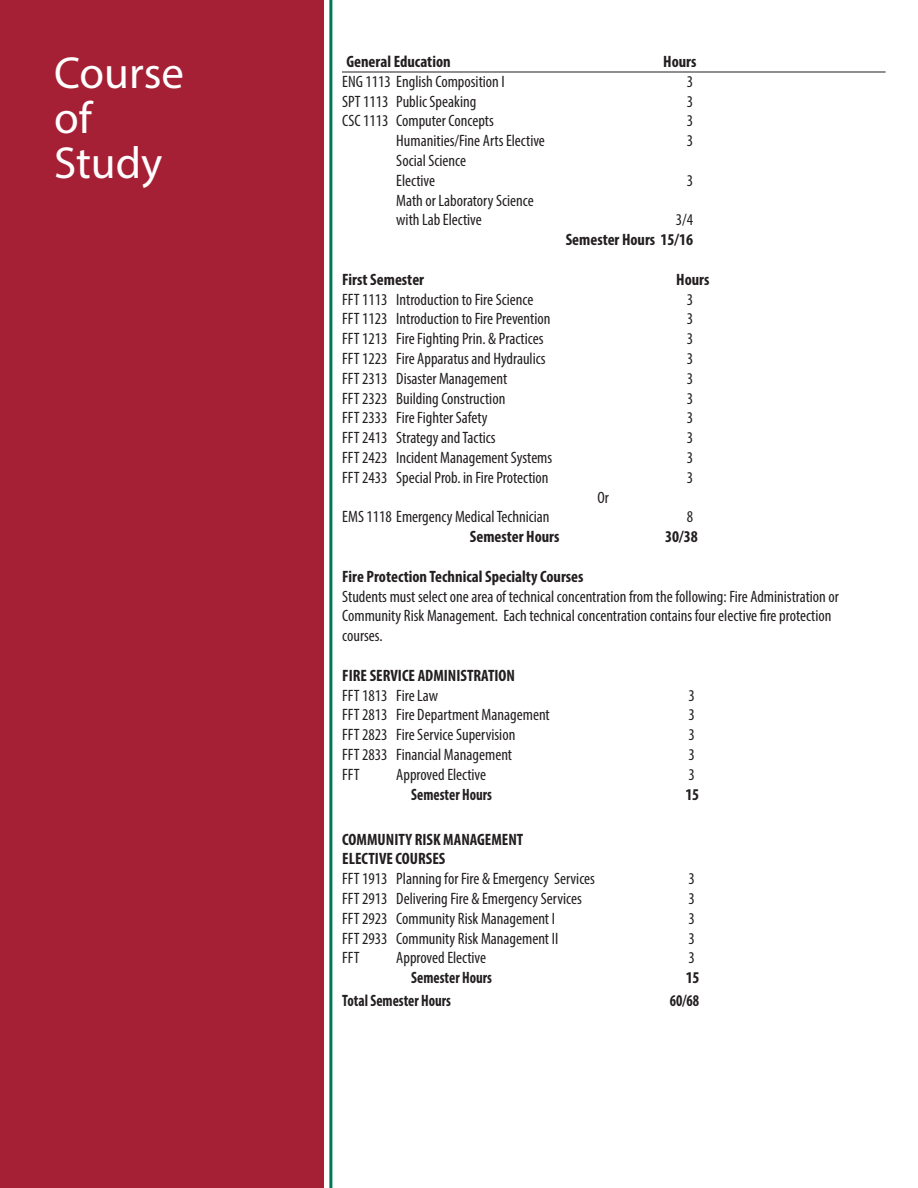
<style>
.page{position:relative;width:918px;height:1188px;background:#fff}
.page>*{position:absolute;margin:0;border:0;box-sizing:border-box;transform-origin:0 0}
.t1{font:45px "Myriad Pro";color:#fff}
.t2{font:condensed 16.5px/19.8px "Myriad Pro";color:#231f20}
.Subhead_2{font:700 condensed 16.5px "Myriad Pro";color:#231f20}
.Subhead_2-2{font:700 condensed 16.5px "Myriad Pro";color:#231f20;scale:.9 1}
</style>
<div class="page">
<div style="left:0;top:0;width:324px;height:1188px;background:#a62035"></div>
<hr style="left:329px;top:0;width:3px;height:1188px;background:#007854">
<hr style="left:342px;top:72px;width:544px;height:1px;background:#231f20">
<p class="t1" style="left:54px;top:45px;width:132px">Course</p>
<p class="t1" style="left:54px;top:90px;width:39px">of</p>
<p class="t1" style="left:54px;top:135px;width:110px">Study</p>
<p class="Subhead_2" style="left:346px;top:51px;width:106px">General Education</p>
<p class="Subhead_2" style="left:663px;top:51px;width:35px">Hours</p>
<p class="t2" style="left:342px;top:71px;width:164px">ENG 1113 English Composition I</p>
<p class="t2" style="left:687px;top:71px;width:8px">3</p>
<p class="t2" style="left:342px;top:91px;width:136px">SPT 1113 Public Speaking</p>
<p class="t2" style="left:687px;top:91px;width:8px">3</p>
<p class="t2" style="left:342px;top:111px;width:153px">CSC 1113 Computer Concepts</p>
<p class="t2" style="left:687px;top:111px;width:8px">3</p>
<p class="t2" style="left:396px;top:131px;width:150px">Humanities/Fine Arts Elective</p>
<p class="t2" style="left:687px;top:131px;width:8px">3</p>
<p class="t2" style="left:396px;top:151px;width:71px">Social Science</p>
<p class="t2" style="left:396px;top:170px;width:40px">Elective</p>
<p class="t2" style="left:687px;top:170px;width:8px">3</p>
<p class="t2" style="left:396px;top:190px;width:139px">Math or Laboratory Science</p>
<p class="t2" style="left:396px;top:210px;width:87px">with Lab Elective</p>
<p class="t2" style="left:676px;top:210px;width:19px">3/4</p>
<p class="Subhead_2" style="left:566px;top:229px;width:129px">Semester Hours 15/16</p>
<p class="Subhead_2" style="left:342px;top:269px;width:83px">First Semester</p>
<p class="Subhead_2" style="left:676px;top:269px;width:35px">Hours</p>
<p class="t2" style="left:342px;top:289px;width:193px">FFT 1113 Introduction to Fire Science</p>
<p class="t2" style="left:687px;top:289px;width:8px">3</p>
<p class="t2" style="left:342px;top:309px;width:210px">FFT 1123 Introduction to Fire Prevention</p>
<p class="t2" style="left:687px;top:309px;width:8px">3</p>
<p class="t2" style="left:342px;top:329px;width:203px">FFT 1213 Fire Fighting Prin. &amp; Practices</p>
<p class="t2" style="left:687px;top:329px;width:8px">3</p>
<p class="t2" style="left:342px;top:349px;width:205px">FFT 1223 Fire Apparatus and Hydraulics</p>
<p class="t2" style="left:687px;top:349px;width:8px">3</p>
<p class="t2" style="left:342px;top:368px;width:166px">FFT 2313 Disaster Management</p>
<p class="t2" style="left:687px;top:368px;width:8px">3</p>
<p class="t2" style="left:342px;top:388px;width:165px">FFT 2323 Building Construction</p>
<p class="t2" style="left:687px;top:388px;width:8px">3</p>
<p class="t2" style="left:342px;top:408px;width:147px">FFT 2333 Fire Fighter Safety</p>
<p class="t2" style="left:687px;top:408px;width:8px">3</p>
<p class="t2" style="left:342px;top:428px;width:155px">FFT 2413 Strategy and Tactics</p>
<p class="t2" style="left:687px;top:428px;width:8px">3</p>
<p class="t2" style="left:342px;top:448px;width:212px">FFT 2423 Incident Management Systems</p>
<p class="t2" style="left:687px;top:448px;width:8px">3</p>
<p class="t2" style="left:342px;top:467px;width:208px">FFT 2433 Special Prob. in Fire Protection</p>
<p class="t2" style="left:687px;top:467px;width:8px">3</p>
<p class="t2" style="left:597px;top:487px;width:13px">Or</p>
<p class="t2" style="left:342px;top:507px;width:209px">EMS 1118 Emergency Medical Technician</p>
<p class="t2" style="left:687px;top:507px;width:8px">8</p>
<p class="Subhead_2" style="left:470px;top:526px;width:91px">Semester Hours</p>
<p class="Subhead_2" style="left:665px;top:526px;width:34px">30/38</p>
<p class="Subhead_2" style="left:342px;top:566px;width:243px">Fire Protection Technical Specialty Courses</p>
<p class="t2" style="left:342px;top:586px;width:498px">Students must select one area of technical concentration from the following: Fire Administration or<br>Community Risk Management. Each technical concentration contains four elective fire protection courses.</p>
<p class="Subhead_2" style="left:342px;top:665px;width:174px">FIRE SERVICE ADMINISTRATION</p>
<p class="t2" style="left:342px;top:685px;width:97px">FFT 1813 Fire Law</p>
<p class="t2" style="left:688px;top:685px;width:8px">3</p>
<p class="t2" style="left:342px;top:705px;width:209px">FFT 2813 Fire Department Management</p>
<p class="t2" style="left:688px;top:705px;width:8px">3</p>
<p class="t2" style="left:342px;top:725px;width:175px">FFT 2823 Fire Service Supervision</p>
<p class="t2" style="left:688px;top:725px;width:8px">3</p>
<p class="t2" style="left:342px;top:745px;width:171px">FFT 2833 Financial Management</p>
<p class="t2" style="left:688px;top:745px;width:8px">3</p>
<p class="t2" style="left:342px;top:764px;width:19px">FFT</p>
<p class="t2" style="left:396px;top:764px;width:91px">Approved Elective</p>
<p class="t2" style="left:688px;top:764px;width:8px">3</p>
<p class="Subhead_2-2" style="left:411px;top:784px;width:91px">Semester Hours</p>
<p class="Subhead_2" style="left:686px;top:784px;width:15px">15</p>
<p class="Subhead_2" style="left:342px;top:829px;width:183px">COMMUNITY RISK MANAGEMENT</p>
<p class="Subhead_2" style="left:342px;top:849px;width:105px">ELECTIVE COURSES</p>
<p class="t2" style="left:342px;top:869px;width:254px">FFT 1913 Planning for Fire &amp; Emergency Services</p>
<p class="t2" style="left:688px;top:869px;width:8px">3</p>
<p class="t2" style="left:342px;top:889px;width:241px">FFT 2913 Delivering Fire &amp; Emergency Services</p>
<p class="t2" style="left:688px;top:889px;width:8px">3</p>
<p class="t2" style="left:342px;top:908px;width:214px">FFT 2923 Community Risk Management I</p>
<p class="t2" style="left:688px;top:908px;width:8px">3</p>
<p class="t2" style="left:342px;top:928px;width:218px">FFT 2933 Community Risk Management II</p>
<p class="t2" style="left:688px;top:928px;width:8px">3</p>
<p class="t2" style="left:342px;top:948px;width:19px">FFT</p>
<p class="t2" style="left:396px;top:948px;width:91px">Approved Elective</p>
<p class="t2" style="left:688px;top:948px;width:8px">3</p>
<p class="Subhead_2-2" style="left:411px;top:967px;width:91px">Semester Hours</p>
<p class="Subhead_2" style="left:686px;top:967px;width:15px">15</p>
<p class="Subhead_2-2" style="left:342px;top:990px;width:122px">Total Semester Hours</p>
<p class="Subhead_2-2" style="left:670px;top:990px;width:34px">60/68</p>
</div>
